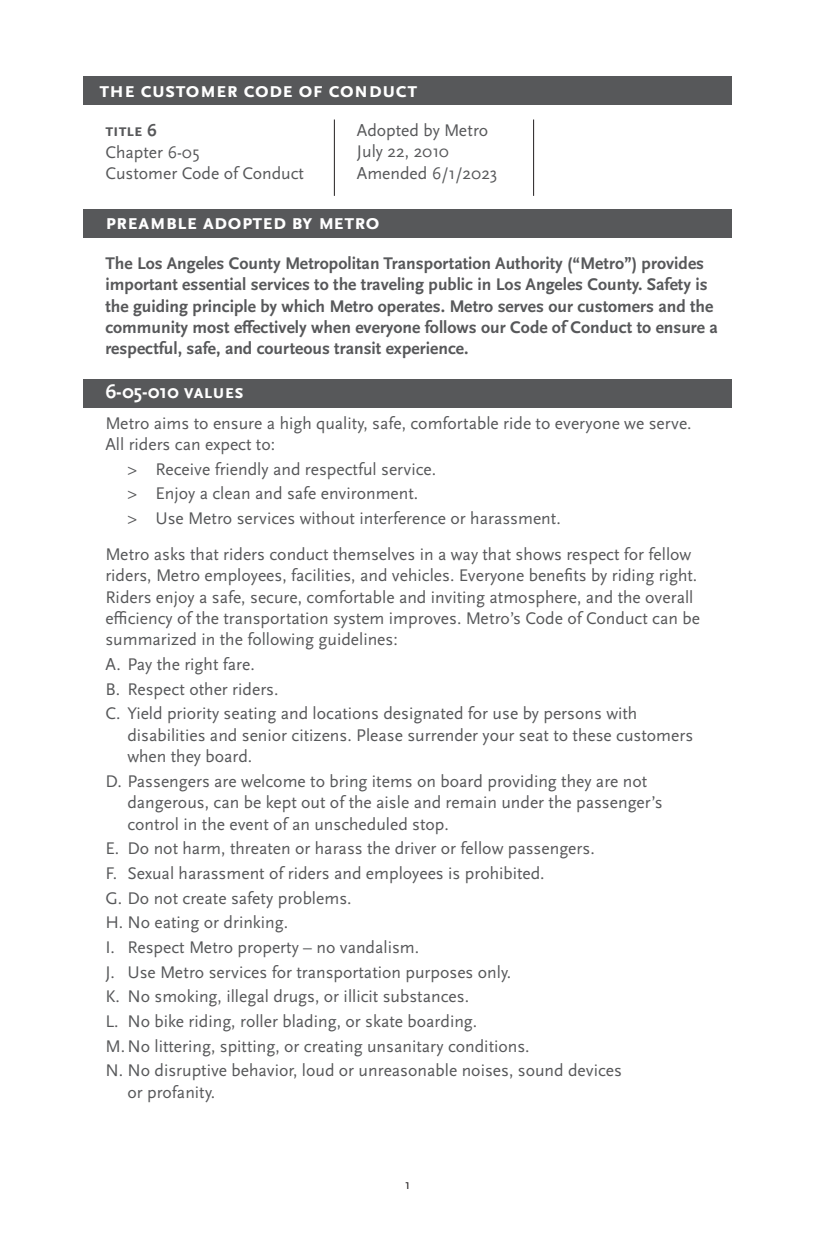
<style>
.page{position:relative;width:815px;height:1239px;background:#fff}
.page>*{position:absolute;margin:0;border:0;box-sizing:border-box;transform-origin:0 0}
.t1{font:700 22px "Scala Sans Pro";color:#fff}
.t2{font:700 20px "Scala Sans Pro";color:#fff}
.t3{font:17.6px/24.6px "Scala Sans Pro";color:#57585a}
.t4{font:700 17.6px/21.4px "Scala Sans Pro";color:#57585a}
.t5{font:14px "Scala Sans Pro";color:#231f20}
</style>
<div class="page">
<div style="left:83px;top:76px;width:648px;height:29px;background:#57585a"></div>
<div style="left:83px;top:209px;width:648px;height:29px;background:#57585a"></div>
<div style="left:83px;top:378px;width:648px;height:29px;background:#57585a"></div>
<hr style="left:334px;top:119px;width:1px;height:77px;background:#231f20">
<hr style="left:533px;top:119px;width:1px;height:77px;background:#231f20">
<p class="t1" style="left:99px;top:77px;width:319px">the customer code of conduct</p>
<p class="t4" style="left:105px;top:120px;width:53px">title 6</p>
<p class="t3" style="left:105px;top:141px;width:200px;line-height:21.4px">Chapter 6-05<br>Customer Code of Conduct</p>
<p class="t1" style="left:105px;top:209px;width:276px">preamble adopted by metro</p>
<p class="t4" style="left:105px;top:252px;width:614px">The Los Angeles County Metropolitan Transportation Authority (“Metro”) provides important essential services to the traveling public in Los Angeles County. Safety is the guiding principle by which Metro operates. Metro serves our customers and the community most effectively when everyone follows our Code of Conduct to ensure a respectful, safe, and courteous transit experience.</p>
<p class="t2" style="left:105px;top:380px;width:140px">6-05-010 values</p>
<p class="t3" style="left:105px;top:412px;width:588px;line-height:21.4px">Metro aims to ensure a high quality, safe, comfortable ride to everyone we serve.<br>All riders can expect to:</p>
<p class="t3" style="left:127px;top:456px;width:435px">&gt; Receive friendly and respectful service.<br>&gt; Enjoy a clean and safe environment.<br>&gt; Use Metro services without interference or harassment.</p>
<p class="t3" style="left:105px;top:543px;width:596px;line-height:21.4px">Metro asks that riders conduct themselves in a way that shows respect for fellow riders, Metro employees, facilities, and vehicles. Everyone benefits by riding right.<br>Riders enjoy a safe, secure, comfortable and inviting atmosphere, and the overall efficiency of the transportation system improves. Metro’s Code of Conduct can be summarized in the following guidelines:</p>
<p class="t3" style="left:105px;top:652px;width:533px">A. Pay the right fare.<br>B. Respect other riders.<br>C. Yield priority seating and locations designated for use by persons with</p>
<p class="t3" style="left:127px;top:724px;width:567px;line-height:21.4px">disabilities and senior citizens. Please surrender your seat to these customers when they board.</p>
<p class="t3" style="left:127px;top:770px;width:536px;line-height:21.4px;text-indent:-22px">D. Passengers are welcome to bring items on board providing they are not dangerous, can be kept out of the aisle and remain under the passenger’s control in the event of an unscheduled stop.</p>
<p class="t3" style="left:105px;top:836px;width:518px">E. Do not harm, threaten or harass the driver or fellow passengers.<br>F. Sexual harassment of riders and employees is prohibited.<br>G. Do not create safety problems.<br>H. No eating or drinking.<br>I. Respect Metro property – no vandalism.<br>J. Use Metro services for transportation purposes only.<br>K. No smoking, illegal drugs, or illicit substances.<br>L. No bike riding, roller blading, or skate boarding.<br>M.No littering, spitting, or creating unsanitary conditions.<br>N. No disruptive behavior, loud or unreasonable noises, sound devices</p>
<p class="t3" style="left:127px;top:1079px;width:89px">or profanity.</p>
<p class="t3" style="left:357px;top:119px;width:142px;line-height:21.4px">Adopted by Metro<br>July 22, 2010<br>Amended 6/1/2023</p>
<p class="t5" style="left:405px;top:1176px;width:7px">1</p>
</div>
